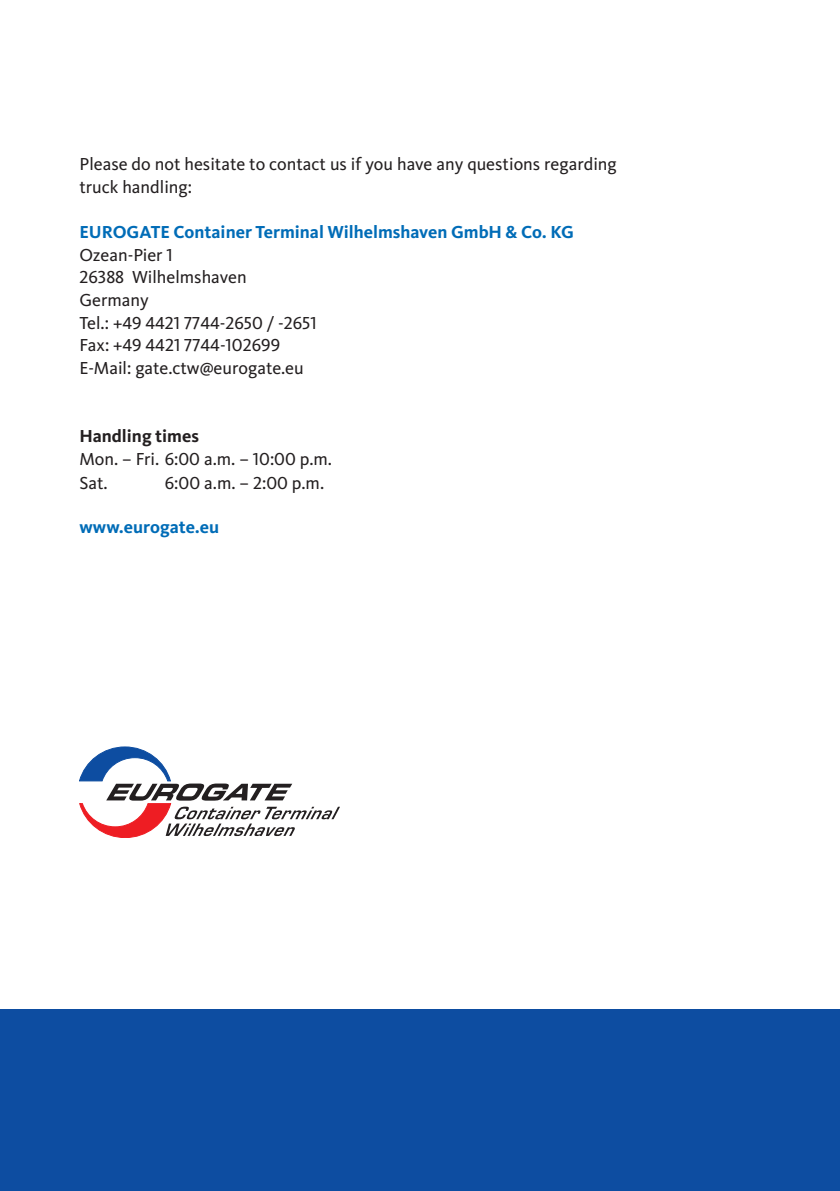
<style>
.page{position:relative;width:840px;height:1191px;background:#fff}
.page>*{position:absolute;margin:0;border:0;box-sizing:border-box;transform-origin:0 0}
.t1{font:18px/22.6px "Kievit";color:#231f20}
.t2{font:18px "Kievit Book SC";color:#231f20}
.t3{font:700 18px "Kievit";color:#006cb7}
.s1{font-weight:700;color:#006cb7}
.s2{font-family:"Kievit Book SC"}
.s3{font-weight:700}
.s4{font-family:"Kievit"}
</style>
<div class="page">
<svg style="left:79px;top:747px;width:261px;height:90px"></svg>
<div style="left:0;top:1009px;width:839px;height:182px;background:#0d4da1"></div>
<p class="t1" style="left:79px;top:153px;width:538px">Please do not hesitate to contact us if you have any questions regarding truck handling:</p>
<p class="t1" style="left:79px;top:221px;width:495px"><span class="s1">EUROGATE Container Terminal Wilhelmshaven GmbH &amp; Co. KG<br></span>Ozean-Pier <span class="s2">1<br>26388</span> Wilhelmshaven<br>Germany<br>Tel.: <span class="s2">+49 4421 7744-2650 / -2651<br></span>Fax: <span class="s2">+49 4421 7744-102699<br></span>E-Mail: gate.ctw@eurogate.eu</p>
<p class="t1" style="left:79px;top:425px;width:254px"><span class="s3">Handling times<br></span>Mon. – Fri. <span class="s2">6:00</span> a.m. – <span class="s2">10:00</span> p.m.</p>
<p class="t1" style="left:79px;top:472px;width:30px">Sat.</p>
<p class="t2" style="left:165px;top:473px;width:161px">6:00 <span class="s4">a.m.</span> – 2:00 <span class="s4">p.m.</span></p>
<p class="t3" style="left:79px;top:516px;width:141px">www.eurogate.eu</p>
</div>
